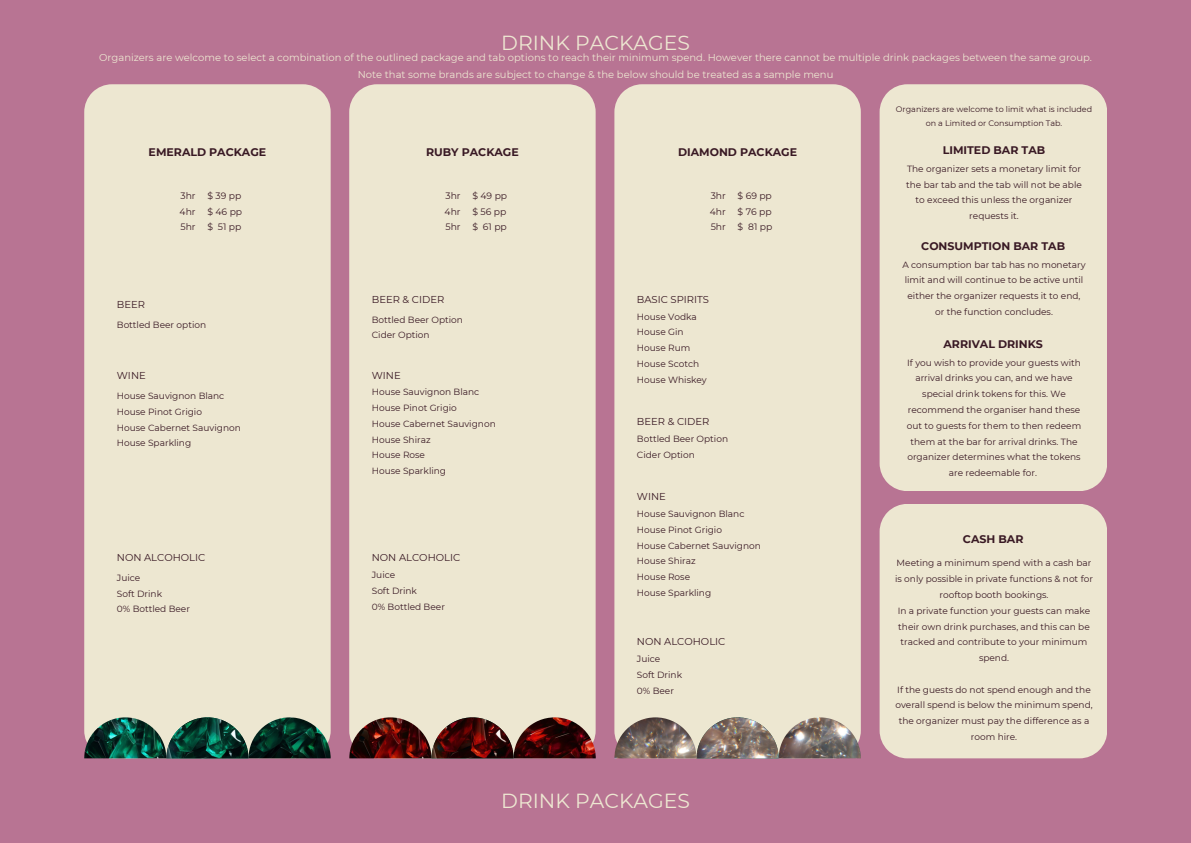
<style>
.page{position:relative;width:1191px;height:843px;background:#fff}
.page>*{position:absolute;margin:0;border:0;box-sizing:border-box;transform-origin:0 0}
.t1{font:20.3px "Montserrat";color:#ede7d1}
.t2{font:700 11px "Montserrat";color:#391924}
.t3{font:10px/17.2px "Montserrat";color:#ede7d1;text-align:center}
.t4{font:10px "Montserrat";color:#391924}
.t5{font:9.2px/15.8px "Montserrat";color:#391924;text-align:justify}
.t6{font:9px/15.8px "Montserrat";color:#391924}
.t7{font:8px/14px "Montserrat";color:#391924;text-align:center}
</style>
<div class="page">
<div style="left:0;top:0;width:1190px;height:842px;background:#b87493"></div>
<div style="left:84px;top:84px;width:246px;height:633px;background:#ede7d1"></div>
<img style="left:84px;top:717px;width:246px;height:41px">
<div style="left:349px;top:84px;width:246px;height:633px;background:#ede7d1"></div>
<div style="left:614px;top:84px;width:246px;height:633px;background:#ede7d1"></div>
<img style="left:349px;top:717px;width:246px;height:41px">
<img style="left:614px;top:717px;width:246px;height:41px">
<div style="left:879px;top:84px;width:228px;height:406px;background:#ede7d1"></div>
<div style="left:879px;top:504px;width:228px;height:254px;background:#ede7d1"></div>
<p class="t1" style="left:501px;top:30px;width:190px">DRINK PACKAGES</p>
<h2 class="t3" style="left:99px;top:48px;width:994px">Organizers are welcome to select a combination of the outlined package and tab options to reach their minimum spend. However there cannot be multiple drink packages between the same group.<br>Note that some brands are subject to change &amp; the below should be treated as a sample menu</h2>
<h5 class="t7" style="left:895px;top:102px;width:198px">Organizers are welcome to limit what is included on a Limited or Consumption Tab.</h5>
<h3 class="t2" style="left:149px;top:145px;width:119px">EMERALD PACKAGE</h3>
<h5 class="t5" style="left:180px;top:188px;width:18px">3hr 4hr 5hr</h5>
<p class="t5" style="left:207px;top:188px;width:36px">$ 39 pp $ 46 pp $ 51 pp</p>
<p class="t2" style="left:426px;top:145px;width:94px">RUBY PACKAGE</p>
<p class="t5" style="left:444px;top:188px;width:18px">3hr 4hr 5hr</p>
<p class="t5" style="left:472px;top:188px;width:36px">$ 49 pp $ 56 pp $ 61 pp</p>
<h5 class="t4" style="left:117px;top:298px;width:30px">BEER</h5>
<h5 class="t4" style="left:372px;top:293px;width:74px">BEER &amp; CIDER</h5>
<h5 class="t6" style="left:117px;top:317px;width:91px">Bottled Beer option</h5>
<h3 class="t6" style="left:372px;top:311px;width:93px">Bottled Beer Option<br>Cider Option</h3>
<h3 class="t4" style="left:117px;top:369px;width:30px">WINE</h3>
<p class="t4" style="left:372px;top:369px;width:30px">WINE</p>
<h5 class="t6" style="left:117px;top:388px;width:125px">House Sauvignon Blanc<br>House Pinot Grigio<br>House Cabernet Sauvignon<br>House Sparkling</h5>
<p class="t6" style="left:372px;top:384px;width:125px">House Sauvignon Blanc<br>House Pinot Grigio<br>House Cabernet Sauvignon<br>House Shiraz<br>House Rose<br>House Sparkling</p>
<h2 class="t2" style="left:678px;top:145px;width:120px">DIAMOND PACKAGE</h2>
<h5 class="t5" style="left:709px;top:188px;width:18px">3hr 4hr 5hr</h5>
<h5 class="t5" style="left:737px;top:188px;width:36px">$ 69 pp $ 76 pp $ 81 pp</h5>
<h5 class="t4" style="left:637px;top:293px;width:74px">BASIC SPIRITS</h5>
<h3 class="t6" style="left:637px;top:308px;width:71px">House Vodka<br>House Gin<br>House Rum<br>House Scotch<br>House Whiskey</h3>
<h5 class="t4" style="left:637px;top:415px;width:74px">BEER &amp; CIDER</h5>
<h5 class="t6" style="left:637px;top:430px;width:93px">Bottled Beer Option<br>Cider Option</h5>
<h3 class="t2" style="left:942px;top:143px;width:104px">LIMITED BAR TAB</h3>
<p class="t6" style="left:906px;top:161px;width:177px;text-align:center">The organizer sets a monetary limit for the bar tab and the tab will not be able to exceed this unless the organizer requests it.</p>
<p class="t6" style="left:902px;top:256px;width:185px;text-align:center">A consumption bar tab has no monetary limit and will continue to be active until either the organizer requests it to end, or the function concludes.</p>
<p class="t2" style="left:921px;top:239px;width:145px">CONSUMPTION BAR TAB</p>
<h2 class="t2" style="left:943px;top:337px;width:101px">ARRIVAL DRINKS</h2>
<h5 class="t6" style="left:906px;top:354px;width:176px;text-align:center">If you wish to provide your guests with arrival drinks you can, and we have special drink tokens for this. We recommend the organiser hand these out to guests for them to then redeem them at the bar for arrival drinks. The organizer determines what the tokens are redeemable for.</h5>
<h5 class="t4" style="left:637px;top:490px;width:30px">WINE</h5>
<h3 class="t4" style="left:117px;top:551px;width:90px">NON ALCOHOLIC</h3>
<h5 class="t6" style="left:117px;top:569px;width:75px">Juice<br>Soft Drink<br>0% Bottled Beer</h5>
<h2 class="t4" style="left:372px;top:551px;width:90px">NON ALCOHOLIC</h2>
<p class="t6" style="left:372px;top:567px;width:75px">Juice<br>Soft Drink<br>0% Bottled Beer</p>
<h3 class="t6" style="left:637px;top:506px;width:125px">House Sauvignon Blanc<br>House Pinot Grigio<br>House Cabernet Sauvignon<br>House Shiraz<br>House Rose<br>House Sparkling</h3>
<h5 class="t4" style="left:637px;top:635px;width:90px">NON ALCOHOLIC</h5>
<h3 class="t6" style="left:637px;top:650px;width:47px">Juice<br>Soft Drink<br>0% Beer</h3>
<h5 class="t2" style="left:962px;top:532px;width:62px">CASH BAR</h5>
<h5 class="t6" style="left:895px;top:555px;width:199px;text-align:center">Meeting a minimum spend with a cash bar is only possible in private functions &amp; not for rooftop booth bookings.<br>In a private function your guests can make their own drink purchases, and this can be tracked and contribute to your minimum spend.</h5>
<h2 class="t6" style="left:895px;top:681px;width:199px;text-align:center">If the guests do not spend enough and the overall spend is below the minimum spend, the organizer must pay the difference as a room hire.</h2>
<h2 class="t1" style="left:501px;top:788px;width:190px">DRINK PACKAGES</h2>
</div>
